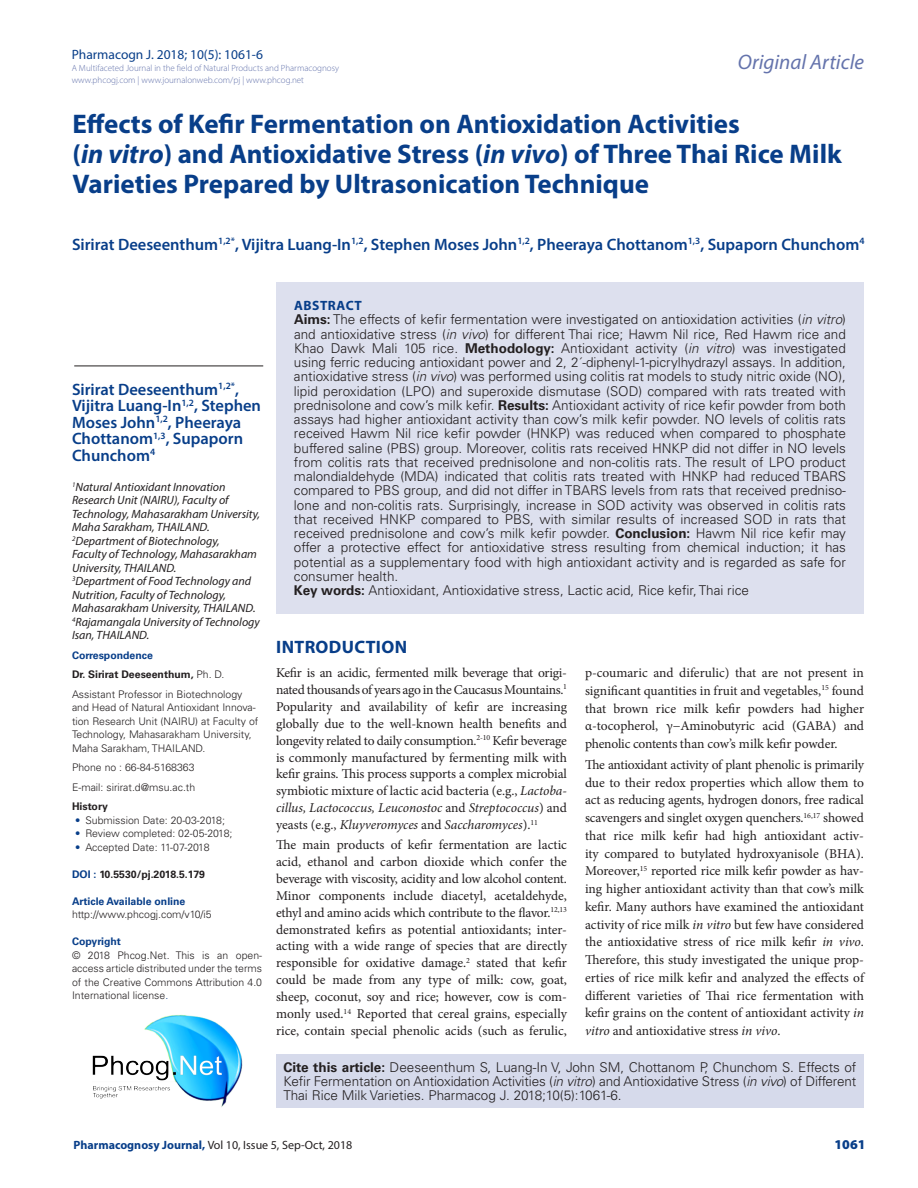
<style>
.page{position:relative;width:918px;height:1188px;background:#fff}
.page>*{position:absolute;margin:0;border:0;box-sizing:border-box;transform-origin:0 0}
.CT{font:700 27px/30px "Myriad Pro";color:#083e89}
.t1{font:italic 21px "Myriad Pro";color:#6473ac}
._1_HD{font:700 18px "Myriad Pro";letter-spacing:.02em;color:#083e89}
.CA{font:600 16.5px/16.5px "Myriad Pro";color:#083e89}
.TXT{font:13.5px/17px "Minion Pro";letter-spacing:-.005em;color:#231f20;text-align:justify}
.ABS_TXT{font:300 13.5px/14.2px "Univers LT Std";color:#231f20;text-align:justify}
.t2{font:13.5px "Myriad Pro";color:#083e89}
.ABS_HD{font:700 13.5px "Myriad Pro";letter-spacing:.04em;color:#083e89}
.RRH{font:900 13.5px "Myriad Pro";color:#083e89}
.CA_Aff{font:italic 12px/13.5px "Myriad Pro";color:#231f20}
.RRH-2{font:12px "Myriad Pro";color:#231f20}
.ABS_AU_ADD{font:300 10.5px/13.5px "Univers LT Std";color:#231f20}
.ABS_AU_ADD-2{font:700 10.5px "Univers LT Std";color:#231f20}
.ABS_AU_ADD-3{font:700 10.5px "Univers LT Std";color:#083e89}
.ABS_TXT-2{font:700 10.5px "Univers LT Std";color:#083e89}
.t3{font:300 9px/12px "Myriad Pro";color:#6473ac}
.s1{font-style:italic}
.s2{font-weight:300}
.s3{color:#083e89}
.s4{font-weight:700}
.s5{font-weight:700;color:#083e89}
</style>
<div class="page">
<div style="left:276px;top:282px;width:588px;height:331px;background:#dde0ee"></div>
<hr style="left:74px;top:366px;width:189px;height:1px;background:#231f20">
<div style="left:276px;top:1054px;width:588px;height:54px;background:#d6daeb"></div>
<img style="left:92px;top:1015px;width:150px;height:92px">
<p class="t2" style="left:72px;top:46px;width:193px">Pharmacogn J. 2018; 10(5): 1061-6</p>
<p class="t3" style="left:72px;top:62px;width:269px">A Multifaceted Journal in the field of Natural Products and Pharmacognosy www.phcogj.com | www.journalonweb.com/pj | www.phcog.net</p>
<h2 class="t1" style="left:738px;top:49px;width:128px">Original Article</h2>
<p class="CT" style="left:73px;top:108px;width:669px">Effects of Kefir Fermentation on Antioxidation Activities</p>
<p class="CT" style="left:73px;top:138px;width:771px">(<span class="s1">in vitro</span>) and Antioxidative Stress (<span class="s1">in vivo</span>) of Three Thai Rice Milk<br>Varieties Prepared by Ultrasonication Technique</p>
<p class="CA" style="left:72px;top:235px;width:794px">Sirirat Deeseenthum<sup>1,2*</sup>, Vijitra Luang-In<sup>1,2</sup>, Stephen Moses John<sup>1,2</sup>, Pheeraya Chottanom<sup>1,3</sup>, Supaporn Chunchom<sup>4</sup></p>
<p class="CA" style="left:72px;top:381px;width:191px">Sirirat Deeseenthum<sup>1,2*</sup>,<br>Vijitra Luang-In<sup>1,2</sup>, Stephen<br>Moses John<sup>1,2</sup>, Pheeraya<br>Chottanom<sup>1,3</sup>, Supaporn<br>Chunchom<sup>4</sup></p>
<p class="CA_Aff" style="left:72px;top:480px;width:190px"><sup>1</sup>Natural Antioxidant Innovation Research Unit (NAIRU), Faculty of Technology, Mahasarakham University, Maha Sarakham, THAILAND.</p>
<p class="CA_Aff" style="left:72px;top:534px;width:186px"><sup>2</sup>Department of Biotechnology,<br>Faculty of Technology, Mahasarakham<br>University, THAILAND.</p>
<p class="CA_Aff" style="left:72px;top:574px;width:185px"><sup>3</sup>Department of Food Technology and<br>Nutrition, Faculty of Technology,<br>Mahasarakham University, THAILAND.</p>
<p class="CA_Aff" style="left:72px;top:615px;width:189px"><sup>4</sup>Rajamangala University of Technology<br>Isan, THAILAND.</p>
<p class="ABS_TXT-2" style="left:72px;top:649px;width:82px">Correspondence</p>
<p class="ABS_AU_ADD-2" style="left:72px;top:669px;width:154px">Dr. Sirirat Deeseenthum, <span class="s2">Ph. D.</span></p>
<p class="ABS_AU_ADD" style="left:72px;top:687px;width:188px">Assistant Professor in Biotechnology and Head of Natural Antioxidant Innova&shy;tion Research Unit (NAIRU) at Faculty of Technology, Mahasarakham University, Maha Sarakham, THAILAND.</p>
<p class="ABS_AU_ADD" style="left:72px;top:761px;width:124px">Phone no : 66-84-5168363</p>
<p class="ABS_AU_ADD" style="left:72px;top:780px;width:125px">E-mail: sirirat.d@msu.ac.th</p>
<p class="ABS_AU_ADD-2" style="left:72px;top:801px;width:37px">History</p>
<p class="ABS_AU_ADD" style="left:75px;top:813px;width:151px"><span class="s3">•</span> Submission Date: 20-03-2018;</p>
<p class="ABS_AU_ADD" style="left:75px;top:827px;width:159px"><span class="s3">•</span> Review completed: 02-05-2018;</p>
<p class="ABS_AU_ADD" style="left:75px;top:840px;width:136px"><span class="s3">•</span> Accepted Date: 11-07-2018</p>
<p class="ABS_AU_ADD-2" style="left:72px;top:868px;width:135px"><span class="s3">DOI :</span> 10.5530/pj.2018.5.179</p>
<p class="ABS_AU_ADD-3" style="left:72px;top:895px;width:115px">Article Available online</p>
<p class="ABS_AU_ADD" style="left:72px;top:908px;width:141px">http://www.phcogj.com/v10/i5</p>
<p class="ABS_AU_ADD-3" style="left:72px;top:936px;width:50px">Copyright</p>
<p class="ABS_AU_ADD" style="left:72px;top:948px;width:192px;text-align:justify">© 2018 Phcog.Net. This is an open&shy;access article distributed under the terms of the Creative Commons Attribution 4.0<br>International license<span class="s3">.</span></p>
<p class="ABS_HD" style="left:294px;top:297px;width:69px">ABSTRACT</p>
<p class="ABS_TXT" style="left:294px;top:313px;width:554px"><span class="s4">Aims:</span> The effects of kefir fermentation were investigated on antioxidation activities (<span class="s1">in vitro</span>) and antioxidative stress (<span class="s1">in vivo</span>) for different Thai rice; Hawm Nil rice, Red Hawm rice and Khao Dawk Mali 105 rice. <span class="s4">Methodology:</span> Antioxidant activity (<span class="s1">in vitro</span>) was investigated using ferric reducing antioxidant power and 2, 2´-diphenyl-1-picrylhydrazyl assays. In addition, antioxidative stress (<span class="s1">in vivo</span>) was performed using colitis rat models to study nitric oxide (NO), lipid peroxidation (LPO) and superoxide dismutase (SOD) compared with rats treated with prednisolone and cow’s milk kefir. <span class="s4">Results:</span> Antioxidant activity of rice kefir powder from both assays had higher antioxidant activity than cow’s milk kefir powder. NO levels of colitis rats received Hawm Nil rice kefir powder (HNKP) was reduced when compared to phosphate buffered saline (PBS) group. Moreover, colitis rats received HNKP did not differ in NO levels from colitis rats that received prednisolone and non-colitis rats. The result of LPO product malondialdehyde (MDA) indicated that colitis rats treated with HNKP had reduced TBARS compared to PBS group, and did not differ in TBARS levels from rats that received predniso&shy;lone and non-colitis rats. Surprisingly, increase in SOD activity was observed in colitis rats that received HNKP compared to PBS, with similar results of increased SOD in rats that received prednisolone and cow’s milk kefir powder. <span class="s4">Conclusion:</span> Hawm Nil rice kefir may offer a protective effect for antioxidative stress resulting from chemical induction; it has potential as a supplementary food with high antioxidant activity and is regarded as safe for consumer health.</p>
<p class="ABS_TXT" style="left:294px;top:583px;width:456px"><span class="s4">Key words:</span> Antioxidant, Antioxidative stress, Lactic acid, Rice kefir, Thai rice</p>
<p class="_1_HD" style="left:276px;top:635px;width:132px">INTRODUCTION</p>
<p class="TXT" style="left:276px;top:664px;width:293px">Kefir is an acidic, fermented milk beverage that origi&shy;nated thousands of years ago in the Caucasus Mountains.<sup>1<br></sup>Popularity and availability of kefir are increasing globally due to the well-known health benefits and longevity related to daily consumption.<sup>2-10</sup> Kefir beverage is commonly manufactured by fermenting milk with kefir grains. This process supports a complex microbial symbiotic mixture of lactic acid bacteria (e.g., <span class="s1">Lactoba&shy;cillus, Lactococcus, Leuconostoc</span> and <span class="s1">Streptococcus</span>) and yeasts (e.g., <span class="s1">Kluyveromyces</span> and <span class="s1">Saccharomyces</span>).<sup>11</sup></p>
<p class="TXT" style="left:276px;top:836px;width:293px">The main products of kefir fermentation are lactic acid, ethanol and carbon dioxide which confer the beverage with viscosity, acidity and low alcohol content.<br>Minor components include diacetyl, acetaldehyde, ethyl and amino acids which contribute to the flavor.<sup>12,13 </sup>demonstrated kefirs as potential antioxidants; inter&shy;acting with a wide range of species that are directly responsible for oxidative damage.<sup>2</sup> stated that kefir could be made from any type of milk: cow, goat, sheep, coconut, soy and rice; however, cow is com&shy;monly used.<sup>14</sup> Reported that cereal grains, especially rice, contain special phenolic acids (such as ferulic,</p>
<p class="TXT" style="left:585px;top:664px;width:281px;line-height:17.7px">p-coumaric and diferulic) that are not present in significant quantities in fruit and vegetables,<sup>15</sup> found that brown rice milk kefir powders had higher α-tocopherol, γ−Aminobutyric acid (GABA) and phenolic contents than cow’s milk kefir powder.</p>
<p class="TXT" style="left:585px;top:756px;width:281px;line-height:17.7px">The antioxidant activity of plant phenolic is primarily due to their redox properties which allow them to act as reducing agents, hydrogen donors, free radical scavengers and singlet oxygen quenchers.<sup>16,17</sup> showed that rice milk kefir had high antioxidant activ&shy;ity compared to butylated hydroxyanisole (BHA).<br>Moreover,<sup>15</sup> reported rice milk kefir powder as hav&shy;ing higher antioxidant activity than that cow’s milk kefir. Many authors have examined the antioxidant activity of rice milk <span class="s1">in vitro</span> but few have considered the antioxidative stress of rice milk kefir <span class="s1">in vivo</span>.<br>Therefore, this study investigated the unique prop&shy;erties of rice milk kefir and analyzed the effects of different varieties of Thai rice fermentation with kefir grains on the content of antioxidant activity <span class="s1">in vitro</span> and antioxidative stress <span class="s1">in vivo</span>.</p>
<p class="ABS_TXT" style="left:284px;top:1060px;width:574px"><span class="s4">Cite this article:</span> Deeseenthum S, Luang-In V, John SM, Chottanom P, Chunchom S. Effects of Kefir Fermentation on Antioxidation Activities (<span class="s1">in vitro</span>) and Antioxidative Stress (<span class="s1">in vivo</span>) of Different Thai Rice Milk Varieties. Pharmacog J. 2018;10(5):1061-6.</p>
<p class="RRH-2" style="left:74px;top:1138px;width:280px"><span class="s5">Pharmacognosy Journal,</span> Vol 10, Issue 5, Sep-Oct, 2018</p>
<p class="RRH" style="left:835px;top:1136px;width:32px">1061</p>
</div>
